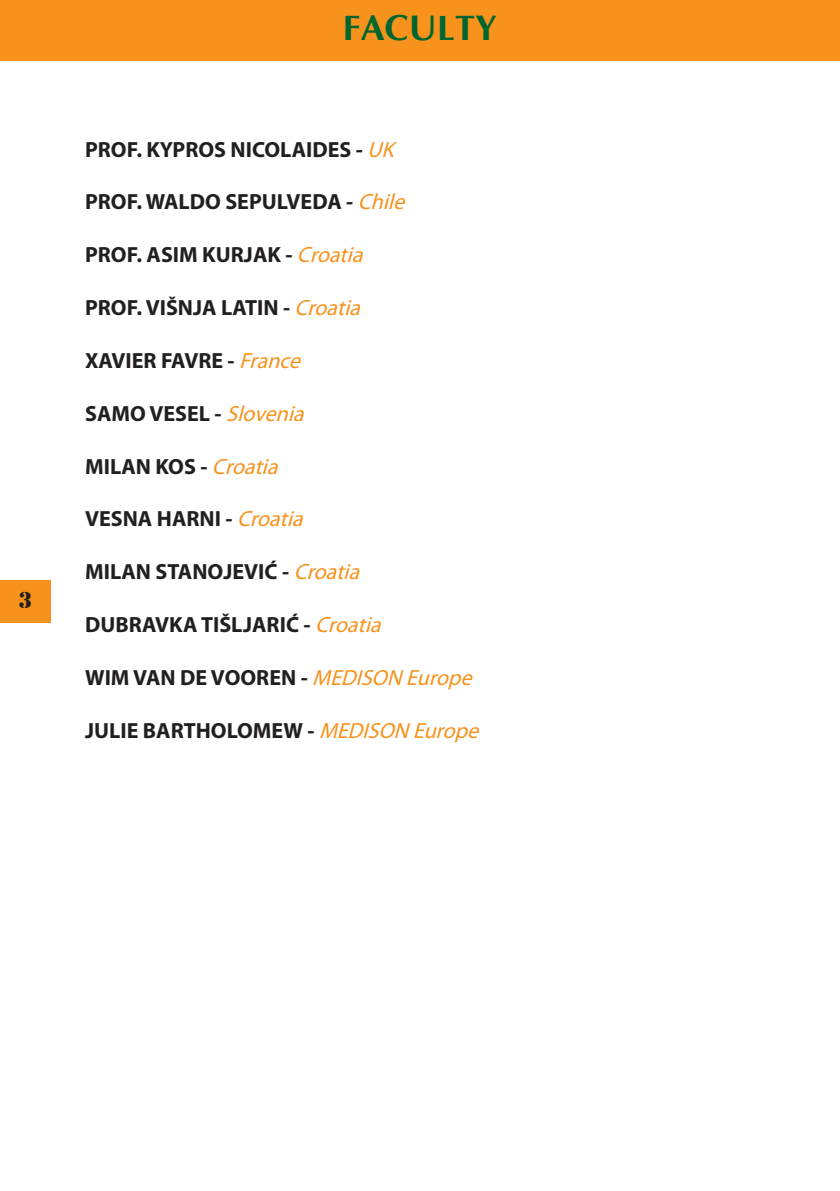
<style>
.page{position:relative;width:840px;height:1191px;background:#fff}
.page>*{position:absolute;margin:0;border:0;box-sizing:border-box;transform-origin:0 0}
.t1{font:36px "Optima Bold L";color:#00652e}
.t2{font:24px "Stencil";color:#231f20}
.t3{font:700 22px "Myriad Pro";color:#231f20}
.s1{font-weight:400;font-style:italic;color:#f7931d}
</style>
<div class="page">
<div style="left:0;top:580px;width:50px;height:43px;background:#f7931d"></div>
<div style="left:0;top:0;width:839px;height:61px;background:#f7931d"></div>
<p class="t2" style="left:19px;top:591px;width:15px">3</p>
<h1 class="t1" style="left:343px;top:6px;width:156px">FACULTY</h1>
<p class="t3" style="left:85px;top:141px;width:309px">PROF. KYPROS NICOLAIDES - <span class="s1">UK</span></p>
<p class="t3" style="left:85px;top:194px;width:326px">PROF. WALDO SEPULVEDA - <span class="s1">Chile</span></p>
<p class="t3" style="left:85px;top:246px;width:284px">PROF. ASIM KURJAK - <span class="s1">Croatia</span></p>
<p class="t3" style="left:85px;top:299px;width:281px">PROF. VIŠNJA LATIN - <span class="s1">Croatia</span></p>
<p class="t3" style="left:85px;top:352px;width:222px">XAVIER FAVRE - <span class="s1">France</span></p>
<p class="t3" style="left:85px;top:405px;width:225px">SAMO VESEL - <span class="s1">Slovenia</span></p>
<p class="t3" style="left:85px;top:458px;width:199px">MILAN KOS - <span class="s1">Croatia</span></p>
<p class="t3" style="left:85px;top:510px;width:224px">VESNA HARNI - <span class="s1">Croatia</span></p>
<p class="t3" style="left:85px;top:563px;width:281px">MILAN STANOJEVIĆ - <span class="s1">Croatia</span></p>
<p class="t3" style="left:85px;top:616px;width:302px">DUBRAVKA TIŠLJARIĆ - <span class="s1">Croatia</span></p>
<p class="t3" style="left:85px;top:669px;width:393px">W I M VA N D E V O O R E N - <span class="s1">MEDISON Europe</span></p>
<p class="t3" style="left:85px;top:722px;width:399px">JULIE BARTHOLOMEW - <span class="s1">MEDISON Europe</span></p>
</div>
